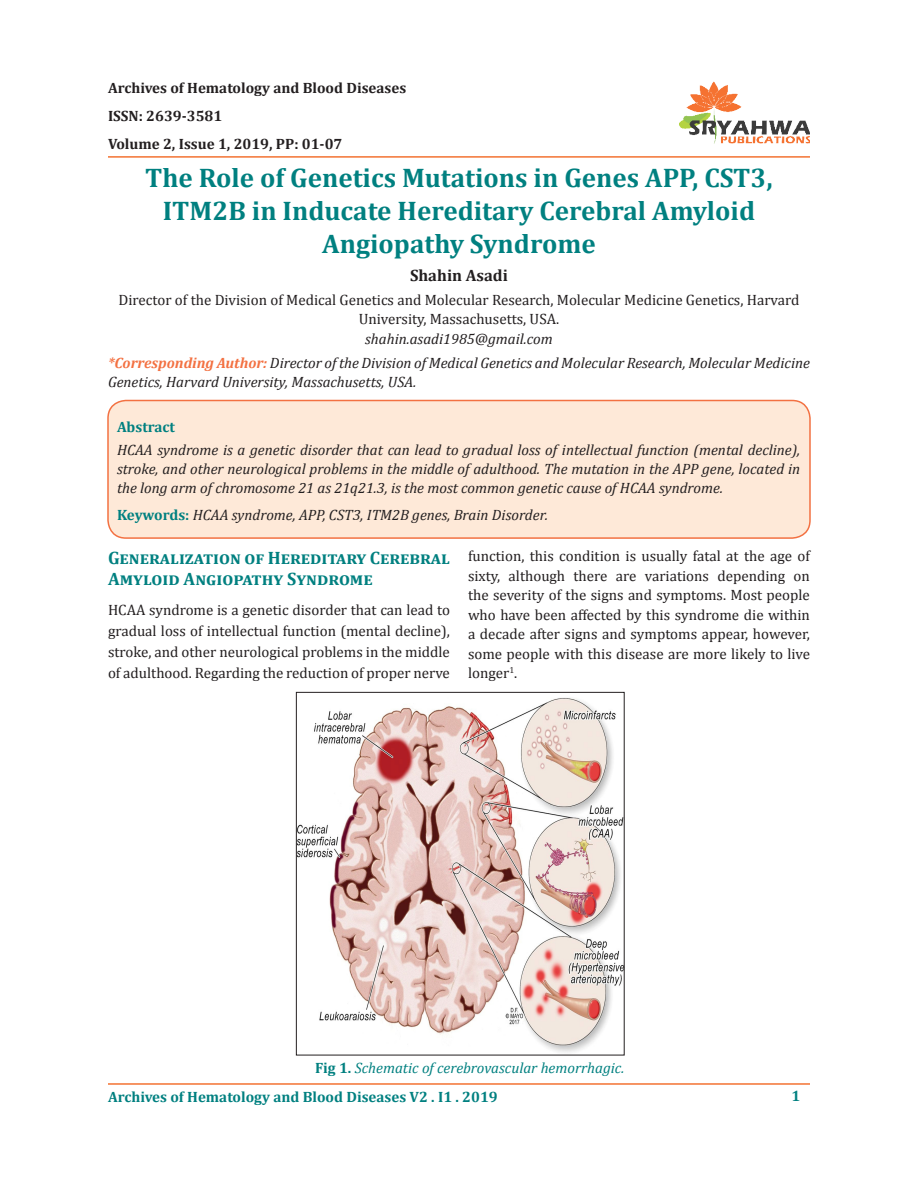
<style>
.page{position:relative;width:918px;height:1188px;background:#fff}
.page>*{position:absolute;margin:0;border:0;box-sizing:border-box;transform-origin:0 0}
.t1{font:700 27px/33px "Cambria";color:#008080;text-align:center}
.t2{font:700 18px/21px "Cambria";color:#008080}
.t3{font:700 16.5px "Cambria";color:#231f20}
.t4{font:15px/19.5px "Cambria";color:#231f20;text-align:justify}
.t5{font:italic 15px/18.9px "Cambria";color:#231f20}
.t6{font:700 15px "Cambria";color:#231f20}
.t7{font:700 15px "Cambria";color:#008080}
.t8{font:italic 15px "Cambria";color:#008080}
.s1{font-weight:700;color:#f37142}
.s2{font-weight:700;font-style:normal;color:#008080}
.s3{font-weight:700;font-style:normal}
</style>
<div class="page">
<hr style="left:108px;top:1083px;width:702px;height:2px;background:#f37232">
<hr style="left:108px;top:156px;width:702px;height:2px;background:#f37232">
<img style="left:680px;top:81px;width:130px;height:62px">
<div style="left:108px;top:400px;width:702px;height:138px;background:#fee9d8;border-radius:18px"></div>
<div style="left:107px;top:400px;width:704px;height:139px;border:2px solid #f37142;border-radius:18px"></div>
<img style="left:298px;top:698px;width:324px;height:355px">
<div style="left:296px;top:692px;width:328px;height:363px;border:1px solid #231f20"></div>
<p class="t6" style="left:108px;top:77px;width:300px">Archives of Hematology and Blood Diseases</p>
<p class="t6" style="left:108px;top:106px;width:116px">ISSN: 2639-3581</p>
<p class="t6" style="left:108px;top:134px;width:236px">Volume 2, Issue 1, 2019, PP: 01-07</p>
<p class="t1" style="left:145px;top:160px;width:629px">The Role of Genetics Mutations in Genes APP, CST3,<br>ITM2B in Inducate Hereditary Cerebral Amyloid<br>Angiopathy Syndrome</p>
<p class="t3" style="left:410px;top:264px;width:99px">Shahin Asadi</p>
<p class="t4" style="left:118px;top:290px;width:683px;text-align:center">Director of the Division of Medical Genetics and Molecular Research, Molecular Medicine Genetics, Harvard<br>University, Massachusetts, USA.</p>
<p class="t5" style="left:365px;top:329px;width:189px">shahin.asadi1985@gmail.com</p>
<p class="t5" style="left:108px;top:352px;width:703px;line-height:19.5px"><span class="s1">*Corresponding Author:</span> Director of the Division of Medical Genetics and Molecular Research, Molecular Medicine<br>Genetics, Harvard University, Massachusetts, USA.</p>
<p class="t7" style="left:117px;top:416px;width:60px">Abstract</p>
<p class="t5" style="left:117px;top:440px;width:685px;text-align:justify">HCAA syndrome is a genetic disorder that can lead to gradual loss of intellectual function (mental decline), stroke, and other neurological problems in the middle of adulthood. The mutation in the APP gene, located in the long arm of chromosome 21 as 21q21.3, is the most common genetic cause of HCAA syndrome.</p>
<p class="t5" style="left:117px;top:505px;width:433px"><span class="s2">Keywords:</span> HCAA syndrome, APP, CST3, ITM2B genes, Brain Disorder.</p>
<p class="t2" style="left:108px;top:547px;width:343px">Generalization of Hereditary Cerebral<br>Amyloid Angiopathy Syndrome</p>
<p class="t4" style="left:108px;top:599px;width:344px;line-height:21.1px">HCAA syndrome is a genetic disorder that can lead to gradual loss of intellectual function (mental decline), stroke, and other neurological problems in the middle of adulthood. Regarding the reduction of proper nerve</p>
<p class="t4" style="left:468px;top:546px;width:344px">function, this condition is usually fatal at the age of sixty, although there are variations depending on the severity of the signs and symptoms. Most people who have been affected by this syndrome die within a decade after signs and symptoms appear, however, some people with this disease are more likely to live longer<sup>1</sup>.</p>
<p class="t8" style="left:315px;top:1057px;width:311px"><span class="s3">Fig 1.</span> Schematic of cerebrovascular hemorrhagic.</p>
<p class="t7" style="left:108px;top:1086px;width:391px">Archives of Hematology and Blood Diseases V2 . I1 . 2019</p>
<p class="t7" style="left:792px;top:1086px;width:10px">1</p>
</div>
